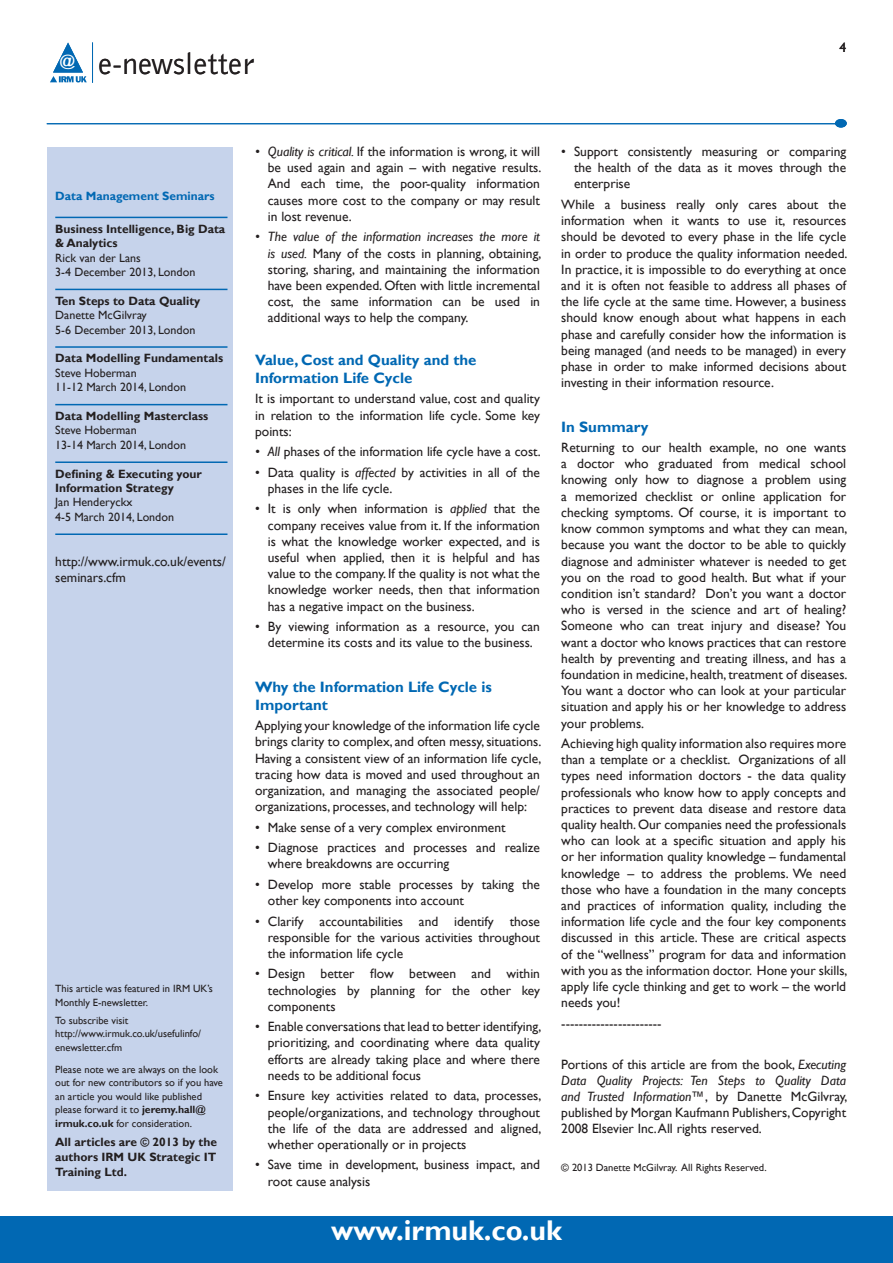
<style>
.page{position:relative;width:893px;height:1263px;background:#fff}
.page>*{position:absolute;margin:0;border:0;box-sizing:border-box;transform-origin:0 0}
.t1{font:31.2px "Bell Gothic BT";color:#231f20}
.t2{font:700 28.5px "Gill Sans";color:#fff}
.t3{font:700 15.6px "Gill Sans";color:#fff}
.Sub_Heading_in_Blue{font:700 15px/18px "Gill Sans";color:#0168b3}
.Newsletter_Body{font:13.5px/16.2px "Gill Sans";color:#231f20;text-align:justify}
.Newsletter_Body-2{font:700 12px/14.4px "Gill Sans";color:#231f20}
.Newsletter_Body-3{font:12px "Gill Sans";color:#231f20}
.Newsletter_Body-4{font:700 12px "Gill Sans";color:#0168b3}
.Newsletter_Body-5{font:10.5px/13.5px "Gill Sans";color:#231f20}
.s1{font-weight:700}
.s2{font-style:italic}
</style>
<div class="page">
<div style="left:0;top:1216px;width:893px;height:47px;background:#0168b3"></div>
<div style="left:47px;top:147px;width:185px;height:1044px;background:#c6d3eb"></div>
<hr style="left:55px;top:217px;width:172px;height:1px;background:#0168b3">
<hr style="left:55px;top:289px;width:172px;height:1px;background:#0168b3">
<hr style="left:55px;top:346px;width:172px;height:2px;background:#0168b3">
<hr style="left:55px;top:404px;width:172px;height:1px;background:#0168b3">
<hr style="left:55px;top:461px;width:172px;height:2px;background:#0168b3">
<hr style="left:55px;top:533px;width:172px;height:2px;background:#0168b3">
<hr style="left:47px;top:123px;width:794px;height:1px;background:#0168b3">
<div style="left:836px;top:120px;width:10px;height:7px;background:#0168b3;border-radius:50%"></div>
<div style="left:835px;top:119px;width:12px;height:9px;border:1px solid #0168b3;border-radius:50%"></div>
<hr style="left:92px;top:43px;width:1px;height:40px;background:#0168b3">
<svg style="left:50px;top:43px;width:37px;height:39px"></svg>
<p class="t3" style="left:60px;top:52px;width:17px">@</p>
<p class="t1" style="left:98px;top:44px;width:158px">e-newsletter</p>
<p class="Newsletter_Body" style="left:839px;top:39px;width:8px">4</p>
<p class="Newsletter_Body-4" style="left:55px;top:188px;width:161px">Data Management Seminars</p>
<p class="Newsletter_Body-2" style="left:55px;top:222px;width:172px">Business Intelligence, Big Data &amp; Analytics</p>
<p class="Newsletter_Body-3" style="left:55px;top:250px;width:87px">Rick van der Lans</p>
<p class="Newsletter_Body-3" style="left:55px;top:265px;width:142px">3-4 December 2013, London</p>
<p class="Newsletter_Body-2" style="left:55px;top:294px;width:147px">Ten Steps to Data Quality</p>
<p class="Newsletter_Body-3" style="left:55px;top:308px;width:93px">Danette McGilvray</p>
<p class="Newsletter_Body-3" style="left:55px;top:322px;width:142px">5-6 December 2013, London</p>
<p class="Newsletter_Body-2" style="left:55px;top:351px;width:169px">Data Modelling Fundamentals</p>
<p class="Newsletter_Body-3" style="left:55px;top:366px;width:83px">Steve Hoberman</p>
<p class="Newsletter_Body-3" style="left:55px;top:380px;width:132px">11-12 March 2014, London</p>
<p class="Newsletter_Body-2" style="left:55px;top:409px;width:155px">Data Modelling Masterclass</p>
<p class="Newsletter_Body-3" style="left:55px;top:423px;width:83px">Steve Hoberman</p>
<p class="Newsletter_Body-3" style="left:55px;top:438px;width:132px">13-14 March 2014, London</p>
<p class="Newsletter_Body-2" style="left:55px;top:467px;width:148px">Defining &amp; Executing your<br>Information Strategy</p>
<p class="Newsletter_Body-3" style="left:55px;top:495px;width:79px">Jan Henderyckx</p>
<p class="Newsletter_Body-3" style="left:55px;top:510px;width:120px">4-5 March 2014, London</p>
<p class="Newsletter_Body" style="left:55px;top:553px;width:172px">http://www.irmuk.co.uk/events/ seminars.cfm</p>
<p class="Newsletter_Body-5" style="left:55px;top:982px;width:159px">This article was featured in IRM UK’s<br>Monthly E-newsletter.</p>
<p class="Newsletter_Body-5" style="left:55px;top:1013px;width:147px">To subscribe visit http://www.irmuk.co.uk/usefulinfo/ enewsletter.cfm</p>
<p class="Newsletter_Body-5" style="left:55px;top:1062px;width:169px">Please note we are always on the look out for new contributors so if you have an article you would like published please forward it to <span class="s1">jeremy.hall@ irmuk.co.uk</span> for consideration.</p>
<p class="Newsletter_Body-2" style="left:55px;top:1135px;width:163px;line-height:15px;text-align:justify">All articles are © 2013 by the authors IRM UK Strategic IT Training Ltd.</p>
<p class="Newsletter_Body" style="left:268px;top:144px;width:275px;text-indent:-13px"><span class="s2">• Quality is critical.</span> If the information is wrong, it will be used again and again – with negative results.<br>And each time, the poor-quality information causes more cost to the company or may result in lost revenue.</p>
<p class="Newsletter_Body" style="left:268px;top:229px;width:275px;text-indent:-13px"><span class="s2">• The value of the information increases the more it is used.</span> Many of the costs in planning, obtaining, storing, sharing, and maintaining the information have been expended. Often with little incremental cost, the same information can be used in additional ways to help the company.</p>
<p class="Sub_Heading_in_Blue" style="left:255px;top:351px;width:223px">Value, Cost and Quality and the<br>Information Life Cycle</p>
<p class="Newsletter_Body" style="left:255px;top:391px;width:286px">It is important to understand value, cost and quality in relation to the information life cycle. Some key points:</p>
<p class="Newsletter_Body" style="left:255px;top:444px;width:287px"><span class="s2">• All</span> phases of the information life cycle have a cost.</p>
<p class="Newsletter_Body" style="left:268px;top:464px;width:274px;text-indent:-13px">• Data quality is <span class="s2">affected</span> by activities in all of the phases in the life cycle.</p>
<p class="Newsletter_Body" style="left:268px;top:501px;width:274px;text-indent:-13px">• It is only when information is <span class="s2">applied</span> that the company receives value from it. If the information is what the knowledge worker expected, and is useful when applied, then it is helpful and has value to the company. If the quality is not what the knowledge worker needs, then that information has a negative impact on the business.</p>
<p class="Newsletter_Body" style="left:255px;top:619px;width:286px;text-align:center">• By viewing information as a resource, you can determine its costs and its value to the business.</p>
<p class="Sub_Heading_in_Blue" style="left:255px;top:678px;width:238px">Why the Information Life Cycle is<br>Important</p>
<p class="Newsletter_Body" style="left:255px;top:718px;width:288px">Applying your knowledge of the information life cycle brings clarity to complex, and often messy, situations.<br>Having a consistent view of an information life cycle, tracing how data is moved and used throughout an organization, and managing the associated people/ organizations, processes, and technology will help:</p>
<p class="Newsletter_Body" style="left:255px;top:819px;width:252px">• Make sense of a very complex environment</p>
<p class="Newsletter_Body" style="left:268px;top:840px;width:274px;text-indent:-13px">• Diagnose practices and processes and realize where breakdowns are occurring</p>
<p class="Newsletter_Body" style="left:268px;top:876px;width:274px;text-indent:-13px">• Develop more stable processes by taking the other key components into account</p>
<p class="Newsletter_Body" style="left:268px;top:913px;width:274px;text-indent:-13px">• Clarify accountabilities and identify those responsible for the various activities throughout the information life cycle</p>
<p class="Newsletter_Body" style="left:268px;top:966px;width:274px;text-indent:-13px">• Design better flow between and within technologies by planning for the other key components</p>
<p class="Newsletter_Body" style="left:268px;top:1019px;width:275px;text-indent:-13px">• Enable conversations that lead to better identifying, prioritizing, and coordinating where data quality efforts are already taking place and where there needs to be additional focus</p>
<p class="Newsletter_Body" style="left:268px;top:1088px;width:275px;text-indent:-13px">• Ensure key activities related to data, processes, people/organizations, and technology throughout the life of the data are addressed and aligned, whether operationally or in projects</p>
<p class="Newsletter_Body" style="left:268px;top:1157px;width:274px;text-indent:-13px">• Save time in development, business impact, and root cause analysis</p>
<p class="Newsletter_Body" style="left:574px;top:144px;width:274px;text-indent:-13px">• Support consistently measuring or comparing the health of the data as it moves through the enterprise</p>
<p class="Newsletter_Body" style="left:561px;top:196px;width:288px">While a business really only cares about the information when it wants to use it, resources should be devoted to every phase in the life cycle in order to produce the quality information needed.<br>In practice, it is impossible to do everything at once and it is often not feasible to address all phases of the life cycle at the same time. However, a business should know enough about what happens in each phase and carefully consider how the information is being managed (and needs to be managed) in every phase in order to make informed decisions about investing in their information resource.</p>
<p class="Sub_Heading_in_Blue" style="left:561px;top:418px;width:89px">In Summary</p>
<p class="Newsletter_Body" style="left:561px;top:440px;width:288px">Returning to our health example, no one wants a doctor who graduated from medical school knowing only how to diagnose a problem using a memorized checklist or online application for checking symptoms. Of course, it is important to know common symptoms and what they can mean, because you want the doctor to be able to quickly diagnose and administer whatever is needed to get you on the road to good health. But what if your condition isn’t standard? Don’t you want a doctor who is versed in the science and art of healing?<br>Someone who can treat injury and disease? You want a doctor who knows practices that can restore health by preventing and treating illness, and has a foundation in medicine, health, treatment of diseases.<br>You want a doctor who can look at your particular situation and apply his or her knowledge to address your problems.</p>
<p class="Newsletter_Body" style="left:561px;top:735px;width:288px">Achieving high quality information also requires more than a template or a checklist. Organizations of all types need information doctors - the data quality professionals who know how to apply concepts and practices to prevent data disease and restore data quality health. Our companies need the professionals who can look at a specific situation and apply his or her information quality knowledge – fundamental knowledge – to address the problems. We need those who have a foundation in the many concepts and practices of information quality, including the information life cycle and the four key components discussed in this article. These are critical aspects of the “wellness” program for data and information with you as the information doctor. Hone your skills, apply life cycle thinking and get to work – the world needs you!</p>
<p class="Newsletter_Body" style="left:561px;top:1015px;width:102px">-----------------------</p>
<p class="Newsletter_Body" style="left:561px;top:1056px;width:288px">Portions of this article are from the book, <span class="s2">Executing Data Quality Projects: Ten Steps to Quality Data and Trusted Information™</span>, by Danette McGilvray, published by Morgan Kaufmann Publishers, Copyright 2008 Elsevier Inc. All rights reserved.</p>
<p class="Newsletter_Body-5" style="left:561px;top:1160px;width:207px">© 2013 Danette McGilvray. All Rights Reserved.</p>
<h2 class="t2" style="left:331px;top:1213px;width:232px">www.irmuk.co.uk</h2>
</div>
